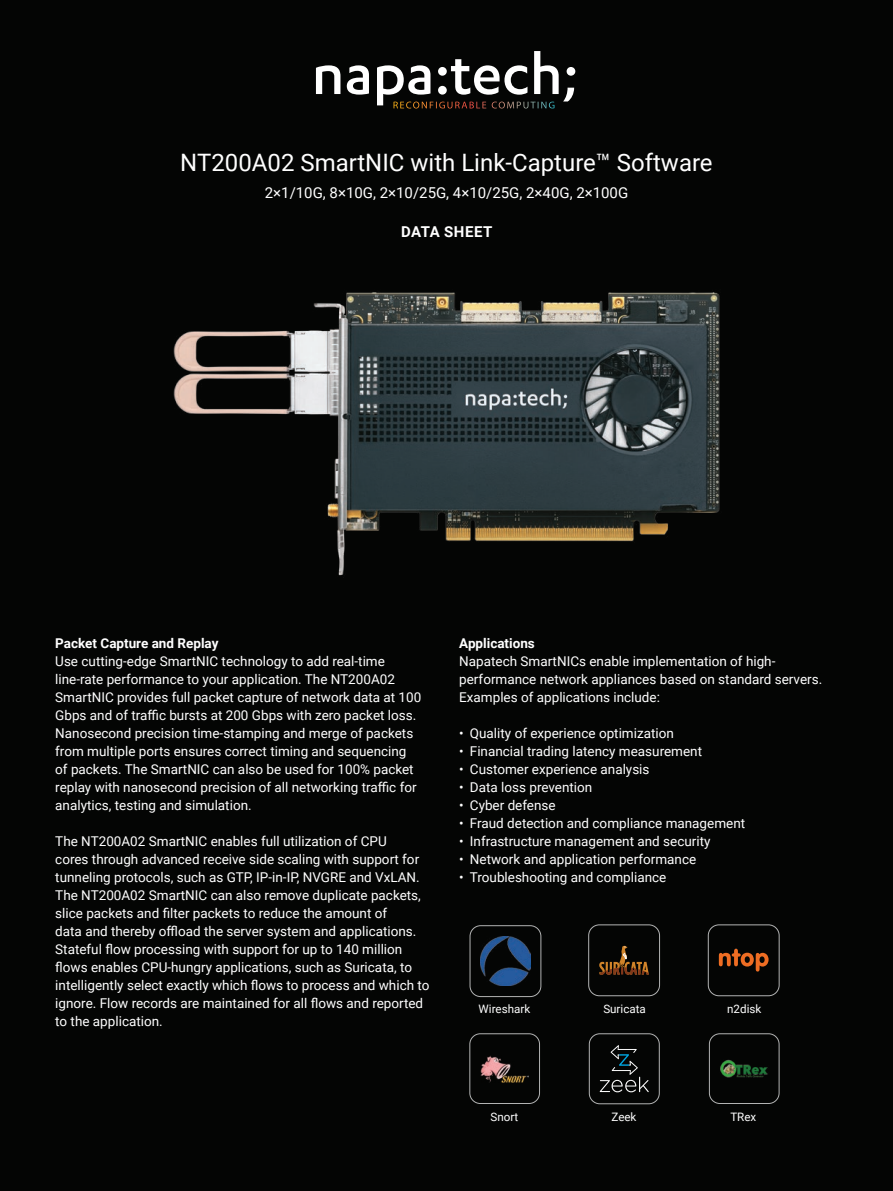
<style>
.page{position:relative;width:893px;height:1191px;background:#040504}
.page>*{position:absolute;margin:0;border:0;box-sizing:border-box;transform-origin:0 0}
.t1{font:24px "Roboto";color:#fff}
.t2{font:15px "Roboto";color:#fff}
.t3{font:700 15px "Roboto";letter-spacing:.035em;color:#fff}
.t4{font:13.5px/18px "Roboto";color:#fff}
.t5{font:11.55px "Roboto";color:#fff}
.s1{font-weight:700}
</style>
<div class="page">
<div style="left:708px;top:924px;width:72px;height:72px;border:1px solid #b2b3b3;border-radius:11px"></div>
<img style="left:719px;top:948px;width:50px;height:23px">
<div style="left:588px;top:924px;width:72px;height:72px;border:1px solid #b2b3b3;border-radius:11px"></div>
<svg style="left:599px;top:945px;width:50px;height:29px"></svg>
<div style="left:470px;top:925px;width:71px;height:72px;border:1px solid #b2b3b3;border-radius:11px"></div>
<img style="left:481px;top:936px;width:49px;height:50px">
<div style="left:589px;top:1033px;width:71px;height:71px;border:1px solid #b2b3b3;border-radius:10px"></div>
<svg style="left:600px;top:1045px;width:49px;height:47px"></svg>
<div style="left:469px;top:1033px;width:71px;height:71px;border:1px solid #b2b3b3;border-radius:10px"></div>
<img style="left:480px;top:1055px;width:49px;height:27px">
<div style="left:709px;top:1033px;width:70px;height:71px;border:1px solid #b2b3b3;border-radius:10px"></div>
<img style="left:720px;top:1059px;width:48px;height:18px">
<svg style="left:316px;top:65px;width:24px;height:29px"></svg>
<svg style="left:347px;top:65px;width:22px;height:30px"></svg>
<svg style="left:377px;top:51px;width:198px;height:57px"></svg>
<img style="left:173px;top:292px;width:547px;height:284px">
<p class="t1" style="left:180px;top:146px;width:534px">NT200A02 SmartNIC with Link-Capture™ Software</p>
<p class="t2" style="left:265px;top:182px;width:365px">2×1/10G, 8×10G, 2×10/25G, 4×10/25G, 2×40G, 2×100G</p>
<p class="t3" style="left:401px;top:221px;width:93px">DATA SHEET</p>
<p class="t4" style="left:55px;top:634px;width:368px"><span class="s1">Packet Capture and Replay<br></span>Use cutting-edge SmartNIC technology to add real-time line-rate performance to your application. The NT200A02<br>SmartNIC provides full packet capture of network data at 100<br>Gbps and of traffic bursts at 200 Gbps with zero packet loss.<br>Nanosecond precision time-stamping and merge of packets from multiple ports ensures correct timing and sequencing of packets. The SmartNIC can also be used for 100% packet replay with nanosecond precision of all networking traffic for analytics, testing and simulation.</p>
<p class="t4" style="left:55px;top:832px;width:376px">The NT200A02 SmartNIC enables full utilization of CPU<br>cores through advanced receive side scaling with support for tunneling protocols, such as GTP, IP-in-IP, NVGRE and VxLAN.<br>The NT200A02 SmartNIC can also remove duplicate packets, slice packets and filter packets to reduce the amount of<br>data and thereby offload the server system and applications.<br>Stateful flow processing with support for up to 140 million flows enables CPU-hungry applications, such as Suricata, to intelligently select exactly which flows to process and which to ignore. Flow records are maintained for all flows and reported to the application.</p>
<p class="t4" style="left:459px;top:634px;width:364px"><span class="s1">Applications<br></span>Napatech SmartNICs enable implementation of high&shy;performance network appliances based on standard servers.<br>Examples of applications include:</p>
<p class="t4" style="left:459px;top:724px;width:216px">• Quality of experience optimization</p>
<p class="t4" style="left:459px;top:742px;width:244px">• Financial trading latency measurement</p>
<p class="t4" style="left:459px;top:760px;width:192px">• Customer experience analysis</p>
<p class="t4" style="left:459px;top:778px;width:135px">• Data loss prevention</p>
<p class="t4" style="left:459px;top:796px;width:98px">• Cyber defense</p>
<p class="t4" style="left:459px;top:814px;width:287px">• Fraud detection and compliance management</p>
<p class="t4" style="left:459px;top:832px;width:253px">• Infrastructure management and security</p>
<p class="t4" style="left:459px;top:850px;width:238px">• Network and application performance</p>
<p class="t4" style="left:459px;top:868px;width:209px">• Troubleshooting and compliance</p>
<p class="t5" style="left:479px;top:1001px;width:53px">Wireshark</p>
<p class="t5" style="left:603px;top:1001px;width:44px">Suricata</p>
<p class="t5" style="left:727px;top:1001px;width:36px">n2disk</p>
<p class="t5" style="left:490px;top:1109px;width:29px">Snort</p>
<p class="t5" style="left:611px;top:1109px;width:27px">Zeek</p>
<p class="t5" style="left:730px;top:1109px;width:28px">TRex</p>
</div>
